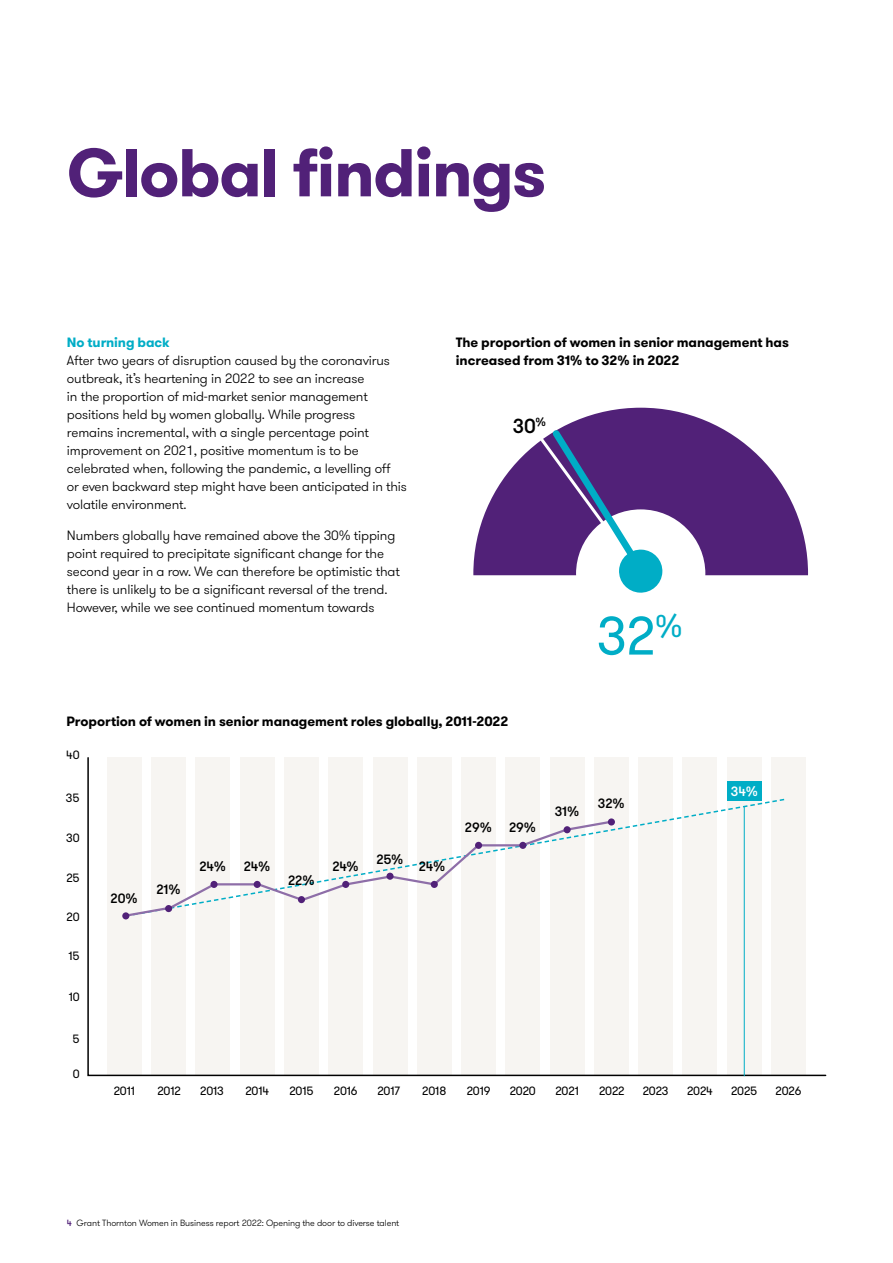
<style>
.page{position:relative;width:893px;height:1263px;background:#fff}
.page>*{position:absolute;margin:0;border:0;box-sizing:border-box;transform-origin:0 0}
.t1{font:700 67.5px "GT Walsheim Pro";letter-spacing:-.025em;color:#512178}
.t2{font:54px "GT Walsheim Pro";color:#00adc6}
.t3{font:500 20.25px "GT Walsheim Pro";color:#000}
.t4{font:300 13.5px/18px "GT Walsheim Pro";letter-spacing:-.01em;color:#000}
.t5{font:700 13.5px/18px "GT Walsheim Pro";letter-spacing:-.005em;color:#000}
.t6{font:500 13.5px "GT Walsheim Pro";color:#000}
.t7{font:700 13.5px "GT Walsheim Pro";letter-spacing:-.01em;color:#00adc6}
.t8{font:500 13.5px "GT Walsheim Pro";color:#fff}
.t9{font:12px "GT Walsheim Pro";letter-spacing:-.01em;color:#000}
.t10{font:300 9px "GT Walsheim Pro";letter-spacing:-.01em;color:#000}
.s1{font-weight:500;color:#512178}
</style>
<div class="page">
<svg style="left:473px;top:408px;width:335px;height:167px;fill:#512178"></svg>
<svg style="left:535px;top:424px;width:128px;height:169px"></svg>
<svg style="left:87px;top:757px;width:740px;height:320px"></svg>
<div style="left:727px;top:781px;width:35px;height:20px;background:#00adc6"></div>
<svg style="left:124px;top:819px;width:489px;height:99px"></svg>
<div style="left:122px;top:912px;width:7px;height:7px;background:#512178;border-radius:50%"></div>
<div style="left:165px;top:905px;width:7px;height:7px;background:#512178;border-radius:50%"></div>
<div style="left:210px;top:881px;width:8px;height:7px;background:#512178;border-radius:50%"></div>
<div style="left:254px;top:881px;width:7px;height:7px;background:#512178;border-radius:50%"></div>
<div style="left:298px;top:896px;width:7px;height:7px;background:#512178;border-radius:50%"></div>
<div style="left:342px;top:881px;width:7px;height:7px;background:#512178;border-radius:50%"></div>
<div style="left:386px;top:873px;width:8px;height:7px;background:#512178;border-radius:50%"></div>
<div style="left:431px;top:881px;width:7px;height:7px;background:#512178;border-radius:50%"></div>
<div style="left:475px;top:842px;width:7px;height:7px;background:#512178;border-radius:50%"></div>
<div style="left:519px;top:842px;width:7px;height:7px;background:#512178;border-radius:50%"></div>
<div style="left:564px;top:826px;width:7px;height:7px;background:#512178;border-radius:50%"></div>
<div style="left:608px;top:818px;width:7px;height:7px;background:#512178;border-radius:50%"></div>
<hr style="left:744px;top:806px;width:1px;height:270px;background:#00adc6">
<h1 class="t1" style="left:67px;top:129px;width:481px">Global findings</h1>
<p class="t7" style="left:67px;top:333px;width:104px">No turning back</p>
<p class="t4" style="left:67px;top:351px;width:342px">After two years of disruption caused by the coronavirus outbreak, it’s heartening in 2022 to see an increase<br>in the proportion of mid-market senior management positions held by women globally. While progress<br>remains incremental, with a single percentage point improvement on 2021, positive momentum is to be celebrated when, following the pandemic, a levelling off<br>or even backward step might have been anticipated in this volatile environment.</p>
<p class="t4" style="left:67px;top:526px;width:334px">Numbers globally have remained above the 30% tipping point required to precipitate significant change for the second year in a row. We can therefore be optimistic that there is unlikely to be a significant reversal of the trend.<br>However, while we see continued momentum towards</p>
<p class="t5" style="left:456px;top:333px;width:335px">The proportion of women in senior management has increased from 31% to 32% in 2022</p>
<h3 class="t3" style="left:513px;top:413px;width:35px">30<sup>%</sup></h3>
<h2 class="t2" style="left:597px;top:602px;width:88px">32<sup>%</sup></h2>
<p class="t5" style="left:67px;top:713px;width:443px">Proportion of women in senior management roles globally, 2011-2022</p>
<p class="t9" style="left:66px;top:748px;width:15px">40</p>
<p class="t9" style="left:66px;top:791px;width:15px">35</p>
<p class="t9" style="left:66px;top:830px;width:15px">30</p>
<p class="t9" style="left:66px;top:870px;width:15px">25</p>
<p class="t9" style="left:67px;top:909px;width:15px">20</p>
<p class="t9" style="left:68px;top:948px;width:13px">15</p>
<p class="t9" style="left:69px;top:989px;width:12px">10</p>
<p class="t9" style="left:72px;top:1031px;width:9px">5</p>
<p class="t9" style="left:73px;top:1066px;width:8px">0</p>
<p class="t6" style="left:111px;top:889px;width:29px">20%</p>
<p class="t6" style="left:156px;top:881px;width:26px">21%</p>
<p class="t6" style="left:376px;top:851px;width:29px">25%</p>
<p class="t6" style="left:200px;top:858px;width:28px">24%</p>
<p class="t6" style="left:244px;top:858px;width:28px">24%</p>
<p class="t6" style="left:332px;top:858px;width:28px">24%</p>
<p class="t6" style="left:419px;top:858px;width:28px">24%</p>
<p class="t6" style="left:288px;top:872px;width:28px">22%</p>
<p class="t6" style="left:465px;top:819px;width:29px">29%</p>
<p class="t6" style="left:509px;top:819px;width:29px">29%</p>
<p class="t6" style="left:555px;top:803px;width:26px">31%</p>
<p class="t6" style="left:598px;top:794px;width:29px">32%</p>
<p class="t8" style="left:731px;top:783px;width:29px">34%</p>
<p class="t9" style="left:114px;top:1083px;width:23px">2011</p>
<p class="t9" style="left:157px;top:1083px;width:25px">2012</p>
<p class="t9" style="left:200px;top:1083px;width:25px">2013</p>
<p class="t9" style="left:245px;top:1083px;width:25px">2014</p>
<p class="t9" style="left:289px;top:1083px;width:26px">2015</p>
<p class="t9" style="left:334px;top:1083px;width:25px">2016</p>
<p class="t9" style="left:377px;top:1083px;width:24px">2017</p>
<p class="t9" style="left:422px;top:1083px;width:26px">2018</p>
<p class="t9" style="left:467px;top:1083px;width:25px">2019</p>
<p class="t9" style="left:510px;top:1083px;width:28px">2020</p>
<p class="t9" style="left:555px;top:1083px;width:25px">2021</p>
<p class="t9" style="left:599px;top:1083px;width:27px">2022</p>
<p class="t9" style="left:643px;top:1083px;width:27px">2023</p>
<p class="t9" style="left:687px;top:1083px;width:27px">2024</p>
<p class="t9" style="left:731px;top:1083px;width:28px">2025</p>
<p class="t9" style="left:776px;top:1083px;width:27px">2026</p>
<p class="t10" style="left:67px;top:1217px;width:334px"><span class="s1">4</span> Grant Thornton Women in Business report 2022: Opening the door to diverse talent</p>
</div>
